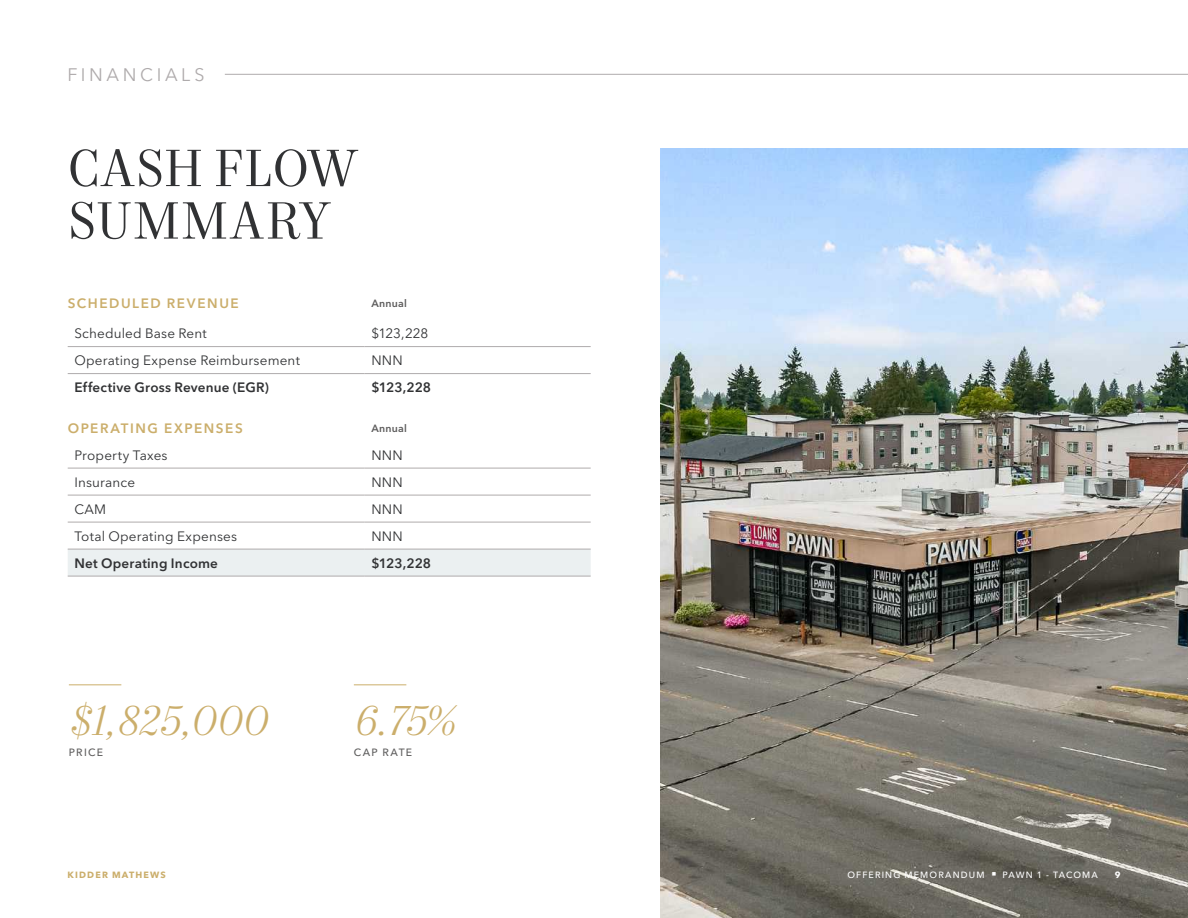
<style>
.page{position:relative;width:1188px;height:918px;background:#fff}
.page>*{position:absolute;margin:0;border:0;box-sizing:border-box;transform-origin:0 0}
.Headline_-_Level_1_-_Charcoal_2023{font:52.5px/52.5px "Mort Modern 08";letter-spacing:.005em;color:#313234}
.Stat_Italic_-_Gold_2023{font:italic 300 42px "Mort Modern 07";letter-spacing:.01em;color:#cbae6b}
.Section_Identifier_-_Sterling_2023{font:18px "Avenir Next LT Pro";letter-spacing:.2em;color:#afabac}
.Table_Input_-_Charcoal_2023{font:13.5px "Avenir Next LT Pro";letter-spacing:.015em;color:#313234}
.Table_Input_Emphasis_-_Charcoal_2023{font:600 13.5px "Avenir Next LT Pro";letter-spacing:.015em;color:#313234}
.Subhead_-_Level_1_-_Gold_2023{font:600 13.5px "Avenir Next LT Pro";letter-spacing:.115em;color:#cbae6b}
.Table_Descriptor_-_Ash_2023{font:600 10.5px "Avenir Next LT Pro";letter-spacing:.025em;color:#5e5d5d}
.Stat_Label_-_Ash_2023{font:500 10.5px "Avenir Next LT Pro";letter-spacing:.125em;color:#5e5d5d}
.t1{font:500 9px "Avenir Next LT Pro";letter-spacing:.13em;color:#fff}
.t2{font:700 9px "Avenir Next LT Pro";letter-spacing:.13em;color:#cbae6b}
.t3{font:700 9px "Avenir Next LT Pro";color:#fff}
</style>
<div class="page">
<img style="left:660px;top:148px;width:528px;height:770px">
<div style="left:68px;top:550px;width:523px;height:26px;background:#ebf0f1"></div>
<hr style="left:68px;top:549px;width:297px;height:1px;background:#afabac">
<hr style="left:365px;top:549px;width:226px;height:1px;background:#afabac">
<hr style="left:68px;top:576px;width:297px;height:1px;background:#afabac">
<hr style="left:365px;top:576px;width:226px;height:1px;background:#afabac">
<hr style="left:68px;top:346px;width:297px;height:1px;background:#afabac">
<hr style="left:365px;top:346px;width:226px;height:1px;background:#afabac">
<hr style="left:68px;top:373px;width:297px;height:1px;background:#afabac">
<hr style="left:365px;top:373px;width:226px;height:1px;background:#afabac">
<hr style="left:68px;top:468px;width:297px;height:1px;background:#afabac">
<hr style="left:365px;top:468px;width:226px;height:1px;background:#afabac">
<hr style="left:68px;top:495px;width:297px;height:1px;background:#afabac">
<hr style="left:365px;top:495px;width:226px;height:1px;background:#afabac">
<hr style="left:68px;top:522px;width:297px;height:1px;background:#afabac">
<hr style="left:365px;top:522px;width:226px;height:1px;background:#afabac">
<hr style="left:69px;top:684px;width:52px;height:1px;background:#cbae6b">
<hr style="left:354px;top:684px;width:52px;height:1px;background:#cbae6b">
<hr style="left:225px;top:74px;width:963px;height:1px;background:#afabac">
<p class="Section_Identifier_-_Sterling_2023" style="left:68px;top:64px;width:139px">FINANCIALS</p>
<p class="Headline_-_Level_1_-_Charcoal_2023" style="left:68px;top:145px;width:291px">CASH FLOW<br>SUMMARY</p>
<p class="Subhead_-_Level_1_-_Gold_2023" style="left:68px;top:295px;width:173px">SCHEDULED REVENUE</p>
<p class="Table_Descriptor_-_Ash_2023" style="left:371px;top:297px;width:37px">Annual</p>
<p class="Table_Input_-_Charcoal_2023" style="left:74px;top:325px;width:134px">Scheduled Base Rent</p>
<p class="Table_Input_-_Charcoal_2023" style="left:371px;top:325px;width:58px">$123,228</p>
<p class="Table_Input_-_Charcoal_2023" style="left:74px;top:352px;width:227px">Operating Expense Reimbursement</p>
<p class="Table_Input_-_Charcoal_2023" style="left:371px;top:352px;width:33px">NNN</p>
<p class="Table_Input_Emphasis_-_Charcoal_2023" style="left:74px;top:379px;width:196px">Effective Gross Revenue (EGR)</p>
<p class="Table_Input_Emphasis_-_Charcoal_2023" style="left:371px;top:379px;width:61px">$123,228</p>
<p class="Subhead_-_Level_1_-_Gold_2023" style="left:68px;top:420px;width:177px">OPERATING EXPENSES</p>
<p class="Table_Descriptor_-_Ash_2023" style="left:371px;top:422px;width:37px">Annual</p>
<p class="Table_Input_-_Charcoal_2023" style="left:74px;top:447px;width:95px">Property Taxes</p>
<p class="Table_Input_-_Charcoal_2023" style="left:371px;top:447px;width:33px">NNN</p>
<p class="Table_Input_-_Charcoal_2023" style="left:74px;top:474px;width:62px">Insurance</p>
<p class="Table_Input_-_Charcoal_2023" style="left:371px;top:474px;width:33px">NNN</p>
<p class="Table_Input_-_Charcoal_2023" style="left:74px;top:501px;width:33px">CAM</p>
<p class="Table_Input_-_Charcoal_2023" style="left:371px;top:501px;width:33px">NNN</p>
<p class="Table_Input_-_Charcoal_2023" style="left:74px;top:528px;width:164px">Total Operating Expenses</p>
<p class="Table_Input_-_Charcoal_2023" style="left:371px;top:528px;width:33px">NNN</p>
<p class="Table_Input_Emphasis_-_Charcoal_2023" style="left:74px;top:555px;width:145px">Net Operating Income</p>
<p class="Table_Input_Emphasis_-_Charcoal_2023" style="left:371px;top:555px;width:61px">$123,228</p>
<p class="Stat_Italic_-_Gold_2023" style="left:69px;top:696px;width:200px">$1,825,000</p>
<p class="Stat_Label_-_Ash_2023" style="left:69px;top:746px;width:36px">PRICE</p>
<p class="Stat_Italic_-_Gold_2023" style="left:354px;top:696px;width:105px">6.75%</p>
<p class="Stat_Label_-_Ash_2023" style="left:354px;top:746px;width:60px">CAP RATE</p>
<p class="t2" style="left:68px;top:869px;width:100px">KIDDER MATHEWS</p>
<p class="t1" style="left:847px;top:869px;width:252px">OFFERING MEMORANDUM ■ PAWN 1 - TACOMA</p>
<p class="t3" style="left:1115px;top:869px;width:7px">9</p>
</div>
